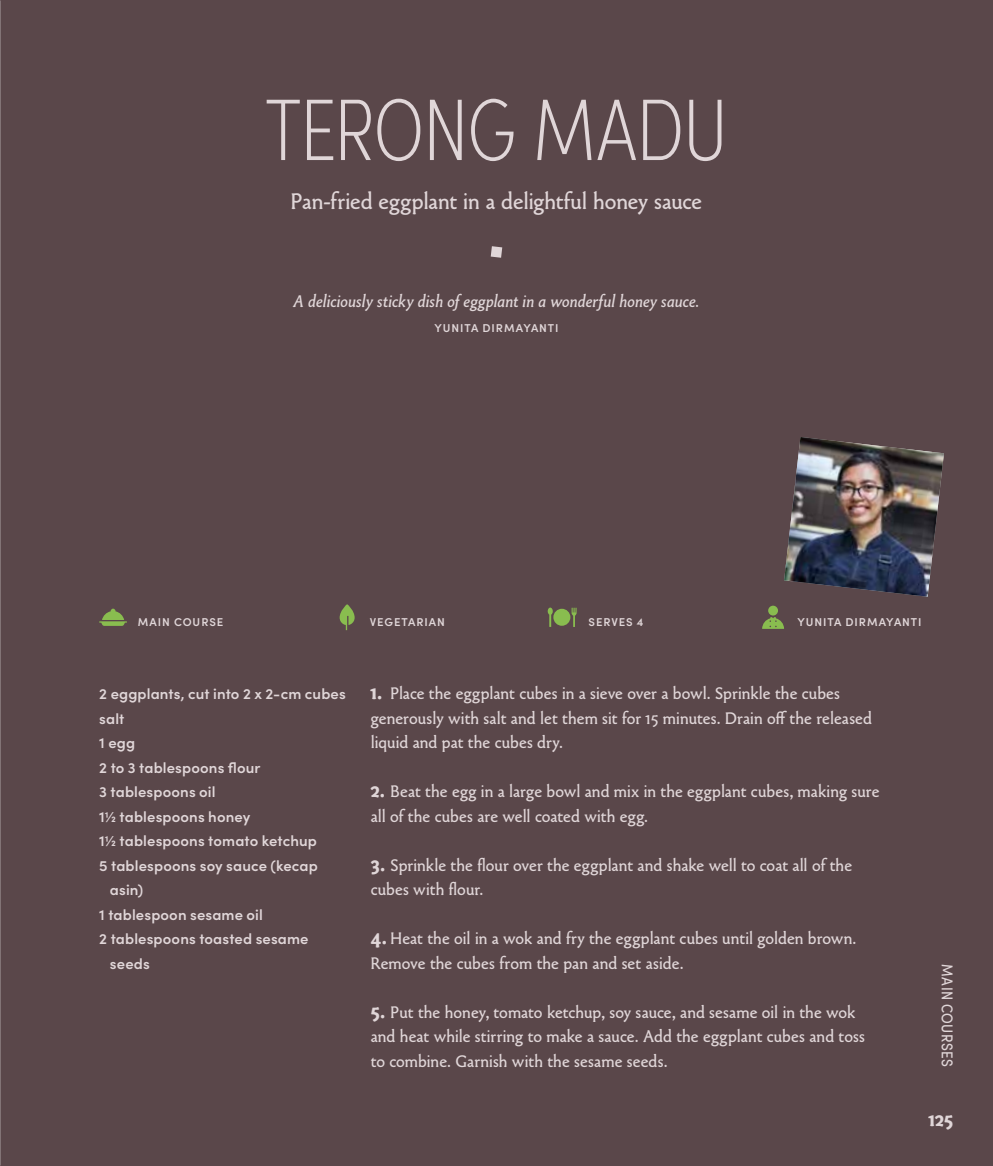
<style>
.page{position:relative;width:993px;height:1166px;background:#fff}
.page>*{position:absolute;margin:0;border:0;box-sizing:border-box;transform-origin:0 0}
.t1{font:200 87.5px "Sofia Pro Condensed";letter-spacing:-.005em;color:#e0d6d8}
.t2{font:23.62px "Paradigm Pro";letter-spacing:-.005em;color:#e0d6d8}
.t3{font:700 21px "Paradigm Pro";color:#e0d6d8}
.t4{font:17.5px/24.5px "Paradigm Pro";letter-spacing:.005em;color:#e0d6d8}
.t5{font:italic 17.5px "Paradigm Pro";color:#e0d6d8}
.t6{font:condensed 15.75px "Sofia Pro";letter-spacing:.03em;color:#e0d6d8}
.t7{font:600 14.88px "Sofia Pro";letter-spacing:.01em;color:#e0d6d8}
.t8{font:600 11.38px "Sofia Pro";letter-spacing:.08em;color:#e0d6d8}
.s1{font-weight:700;font-size:21px}
</style>
<div class="page">
<div style="left:0;top:0;width:992px;height:1166px;background:#5a474a"></div>
<img style="left:0;top:0;width:1px;height:1166px">
<svg style="left:490px;top:246px;width:12px;height:12px"></svg>
<svg style="left:547px;top:607px;width:29px;height:20px"></svg>
<svg style="left:339px;top:604px;width:15px;height:26px"></svg>
<div style="left:768px;top:606px;width:9px;height:9px;background:#89bd4f;border-radius:50%"></div>
<svg style="left:762px;top:617px;width:21px;height:12px"></svg>
<svg style="left:99px;top:609px;width:28px;height:17px"></svg>
<img style="left:784px;top:437px;width:159px;height:160px">
<h1 class="t1" style="left:265px;top:67px;width:463px">TERONG MADU</h1>
<h2 class="t2" style="left:291px;top:187px;width:412px">Pan-fried eggplant in a delightful honey sauce</h2>
<p class="t5" style="left:293px;top:291px;width:407px">A deliciously sticky dish of eggplant in a wonderful honey sauce.</p>
<p class="t8" style="left:434px;top:319px;width:125px">YUNITA DIRMAYANTI</p>
<p class="t8" style="left:138px;top:613px;width:87px">MAIN COURSE</p>
<p class="t8" style="left:369px;top:613px;width:77px">VEGETARIAN</p>
<p class="t8" style="left:588px;top:613px;width:56px">SERVES 4</p>
<p class="t8" style="left:797px;top:613px;width:125px">YUNITA DIRMAYANTI</p>
<p class="t7" style="left:99px;top:683px;width:248px">2 eggplants, cut into 2 x 2-cm cubes</p>
<p class="t7" style="left:99px;top:707px;width:27px">salt</p>
<p class="t7" style="left:99px;top:732px;width:37px">1 egg</p>
<p class="t7" style="left:99px;top:756px;width:163px">2 to 3 tablespoons flour</p>
<p class="t7" style="left:99px;top:781px;width:118px">3 tablespoons oil</p>
<p class="t7" style="left:99px;top:805px;width:152px">1½ tablespoons honey</p>
<p class="t7" style="left:99px;top:830px;width:219px">1½ tablespoons tomato ketchup</p>
<p class="t7" style="left:99px;top:854px;width:220px">5 tablespoons soy sauce (kecap</p>
<p class="t7" style="left:110px;top:879px;width:35px">asin)</p>
<p class="t7" style="left:99px;top:903px;width:165px">1 tablespoon sesame oil</p>
<p class="t7" style="left:99px;top:928px;width:211px">2 tablespoons toasted sesame</p>
<p class="t7" style="left:110px;top:952px;width:41px">seeds</p>
<p class="t4" style="left:370px;top:681px;width:502px"><span class="s1">1.</span> Place the eggplant cubes in a sieve over a bowl. Sprinkle the cubes generously with salt and let them sit for 15 minutes. Drain off the released liquid and pat the cubes dry.</p>
<p class="t4" style="left:370px;top:779px;width:510px"><span class="s1">2.</span> Beat the egg in a large bowl and mix in the eggplant cubes, making sure all of the cubes are well coated with egg.</p>
<p class="t4" style="left:370px;top:853px;width:483px"><span class="s1">3.</span> Sprinkle the flour over the eggplant and shake well to coat all of the cubes with flour.</p>
<p class="t4" style="left:370px;top:926px;width:487px"><span class="s1">4.</span> Heat the oil in a wok and fry the eggplant cubes until golden brown.<br>Remove the cubes from the pan and set aside.</p>
<p class="t4" style="left:370px;top:1000px;width:495px"><span class="s1">5.</span> Put the honey, tomato ketchup, soy sauce, and sesame oil in the wok and heat while stirring to make a sauce. Add the eggplant cubes and toss to combine. Garnish with the sesame seeds.</p>
<p class="t6" style="left:957px;top:964px;width:104px;rotate:90deg">MAIN COURSES</p>
<p class="t3" style="left:928px;top:1107px;width:26px">125</p>
</div>
